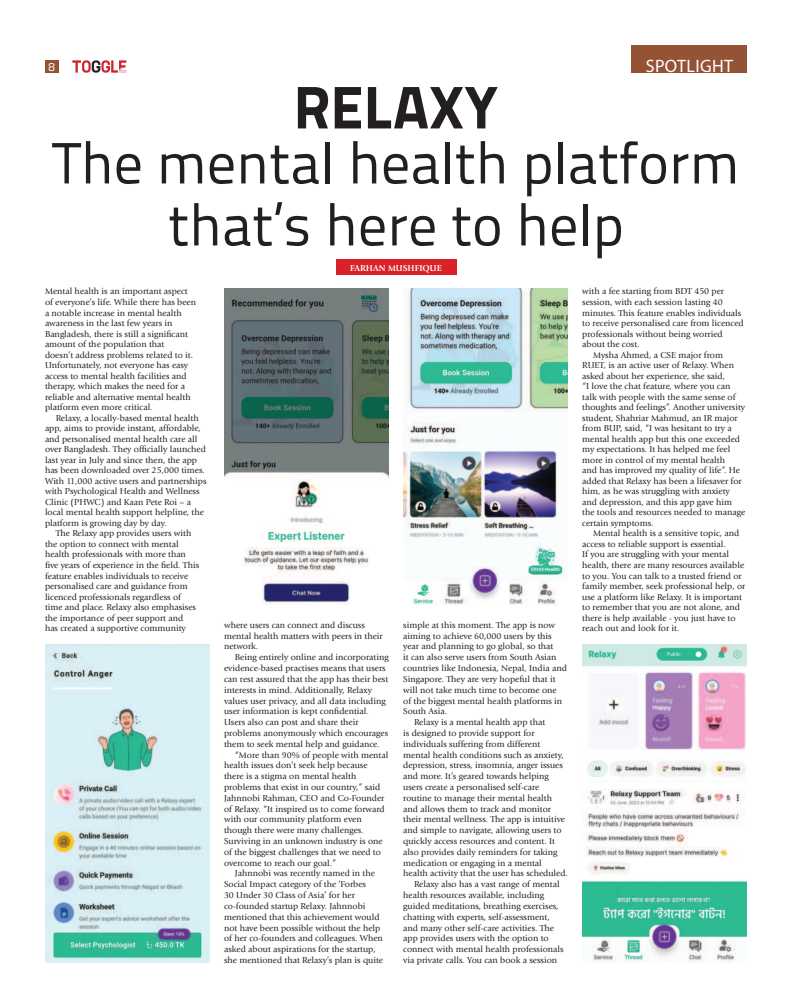
<style>
.page{position:relative;width:792px;height:1008px;background:#fff}
.page>*{position:absolute;margin:0;border:0;box-sizing:border-box;transform-origin:0 0}
.t1{font:800 60px "Titillium Text 22 L";color:#231f20}
.t2{font:58px/62px "Titillium Text 22 L";color:#231f20;text-align:center}
.t3{font:18px "Myriad Pro";letter-spacing:.02em;color:#fff}
.t4{font:12px "Titillium Text 22 L";color:#fff}
.t5{font:9px/10.8px "Giovanni Std";color:#231f20}
.t6{font:700 9px "Giovanni Std";color:#fff}
</style>
<div class="page">
<svg style="left:72px;top:60px;width:54px;height:13px"></svg>
<div style="left:45px;top:60px;width:14px;height:13px;background:#955336"></div>
<div style="left:632px;top:45px;width:115px;height:27px;background:#955336"></div>
<img style="left:224px;top:288px;width:165px;height:317px">
<img style="left:45px;top:645px;width:165px;height:318px">
<img style="left:403px;top:288px;width:165px;height:317px">
<img style="left:582px;top:645px;width:165px;height:318px">
<div style="left:336px;top:260px;width:120px;height:15px;background:#da2128"></div>
<h3 class="t4" style="left:49px;top:62px;width:8px">68</h3>
<h3 class="t3" style="left:646px;top:56px;width:89px">SPOTLIGHT</h3>
<h1 class="t1" style="left:294px;top:73px;width:206px">RELAXY</h1>
<h2 class="t2" style="left:52px;top:137px;width:689px">The mental health platform that’s here to help</h2>
<p class="t6" style="left:350px;top:264px;width:93px">FARHAN MUSHFIQUE</p>
<p class="t5" style="left:45px;top:287px;width:153px;line-height:10.5px">Mental health is an important aspect of everyone’s life. While there has been a notable increase in mental health awareness in the last few years in Bangladesh, there is still a significant amount of the population that<br>doesn’t address problems related to it.<br>Unfortunately, not everyone has easy access to mental health facilities and therapy, which makes the need for a reliable and alternative mental health platform even more critical.</p>
<p class="t5" style="left:56px;top:413px;width:144px">Relaxy, a locally-based mental health</p>
<p class="t5" style="left:45px;top:424px;width:157px">app, aims to provide instant, affordable,</p>
<p class="t5" style="left:45px;top:434px;width:154px">and personalised mental health care all</p>
<p class="t5" style="left:45px;top:445px;width:162px">over Bangladesh. They officially launched</p>
<p class="t5" style="left:45px;top:455px;width:154px">last year in July and since then, the app</p>
<p class="t5" style="left:45px;top:466px;width:161px">has been downloaded over 25,000 times.</p>
<p class="t5" style="left:45px;top:476px;width:163px">With 11,000 active users and partnerships</p>
<p class="t5" style="left:45px;top:487px;width:156px">with Psychological Health and Wellness</p>
<p class="t5" style="left:45px;top:497px;width:148px">Clinic (PHWC) and Kaan Pete Roi – a</p>
<p class="t5" style="left:45px;top:508px;width:160px">local mental health support helpline, the</p>
<p class="t5" style="left:45px;top:518px;width:123px">platform is growing day by day.</p>
<p class="t5" style="left:56px;top:529px;width:137px">The Relaxy app provides users with</p>
<p class="t5" style="left:45px;top:539px;width:135px">the option to connect with mental</p>
<p class="t5" style="left:45px;top:550px;width:143px">health professionals with more than</p>
<p class="t5" style="left:45px;top:560px;width:156px">five years of experience in the field. This</p>
<p class="t5" style="left:45px;top:571px;width:145px">feature enables individuals to receive</p>
<p class="t5" style="left:45px;top:581px;width:144px">personalised care and guidance from</p>
<p class="t5" style="left:45px;top:592px;width:138px">licenced professionals regardless of</p>
<p class="t5" style="left:45px;top:602px;width:153px">time and place. Relaxy also emphasises</p>
<p class="t5" style="left:45px;top:613px;width:140px">the importance of peer support and</p>
<p class="t5" style="left:45px;top:624px;width:142px">has created a supportive community</p>
<p class="t5" style="left:224px;top:620px;width:160px">where users can connect and discuss mental health matters with peers in their network.</p>
<p class="t5" style="left:224px;top:653px;width:166px;text-indent:11px">Being entirely online and incorporating evidence-based practises means that users can rest assured that the app has their best interests in mind. Additionally, Relaxy values user privacy, and all data including user information is kept confidential.<br>Users also can post and share their problems anonymously which encourages them to seek mental help and guidance.</p>
<p class="t5" style="left:224px;top:750px;width:166px;text-indent:11px">“More than 90% of people with mental health issues don’t seek help because there is a stigma on mental health problems that exist in our country,” said Jahnnobi Rahman, CEO and Co-Founder of Relaxy. “It inspired us to come forward with our community platform even though there were many challenges.<br>Surviving in an unknown industry is one of the biggest challenges that we need to overcome to reach our goal.”</p>
<p class="t5" style="left:224px;top:869px;width:160px;text-indent:11px">Jahnnobi was recently named in the Social Impact category of the ‘Forbes<br>30 Under 30 Class of Asia’ for her co-founded startup Relaxy. Jahnnobi mentioned that this achievement would not have been possible without the help of her co-founders and colleagues. When asked about aspirations for the startup, she mentioned that Relaxy’s plan is quite</p>
<p class="t5" style="left:403px;top:620px;width:153px">simple at this moment. The app is now</p>
<p class="t5" style="left:403px;top:631px;width:150px">aiming to achieve 60,000 users by this</p>
<p class="t5" style="left:403px;top:642px;width:152px">year and planning to go global, so that</p>
<p class="t5" style="left:403px;top:653px;width:155px">it can also serve users from South Asian</p>
<p class="t5" style="left:403px;top:663px;width:165px">countries like Indonesia, Nepal, India and</p>
<p class="t5" style="left:403px;top:674px;width:154px">Singapore. They are very hopeful that it</p>
<p class="t5" style="left:403px;top:685px;width:155px">will not take much time to become one</p>
<p class="t5" style="left:403px;top:696px;width:160px">of the biggest mental health platforms in</p>
<p class="t5" style="left:403px;top:707px;width:45px">South Asia.</p>
<p class="t5" style="left:414px;top:718px;width:133px">Relaxy is a mental health app that</p>
<p class="t5" style="left:403px;top:728px;width:133px">is designed to provide support for</p>
<p class="t5" style="left:403px;top:739px;width:138px">individuals suffering from different</p>
<p class="t5" style="left:403px;top:750px;width:162px">mental health conditions such as anxiety,</p>
<p class="t5" style="left:403px;top:761px;width:161px">depression, stress, insomnia, anger issues</p>
<p class="t5" style="left:403px;top:772px;width:147px">and more. It’s geared towards helping</p>
<p class="t5" style="left:403px;top:782px;width:138px">users create a personalised self-care</p>
<p class="t5" style="left:403px;top:793px;width:150px">routine to manage their mental health</p>
<p class="t5" style="left:403px;top:804px;width:149px">and allows them to track and monitor</p>
<p class="t5" style="left:403px;top:815px;width:163px">their mental wellness. The app is intuitive</p>
<p class="t5" style="left:403px;top:826px;width:160px">and simple to navigate, allowing users to</p>
<p class="t5" style="left:403px;top:836px;width:153px">quickly access resources and content. It</p>
<p class="t5" style="left:403px;top:847px;width:156px">also provides daily reminders for taking</p>
<p class="t5" style="left:403px;top:858px;width:140px">medication or engaging in a mental</p>
<p class="t5" style="left:403px;top:869px;width:166px">health activity that the user has scheduled.</p>
<p class="t5" style="left:414px;top:880px;width:147px">Relaxy also has a vast range of mental</p>
<p class="t5" style="left:403px;top:891px;width:142px">health resources available, including</p>
<p class="t5" style="left:403px;top:901px;width:157px">guided meditations, breathing exercises,</p>
<p class="t5" style="left:403px;top:912px;width:148px">chatting with experts, self-assessment,</p>
<p class="t5" style="left:403px;top:923px;width:152px">and many other self-care activities. The</p>
<p class="t5" style="left:403px;top:934px;width:147px">app provides users with the option to</p>
<p class="t5" style="left:403px;top:945px;width:162px">connect with mental health professionals</p>
<p class="t5" style="left:403px;top:955px;width:155px">via private calls. You can book a session</p>
<p class="t5" style="left:582px;top:287px;width:143px">with a fee starting from BDT 450 per</p>
<p class="t5" style="left:582px;top:297px;width:142px">session, with each session lasting 40</p>
<p class="t5" style="left:582px;top:308px;width:161px">minutes. This feature enables individuals</p>
<p class="t5" style="left:582px;top:318px;width:163px">to receive personalised care from licenced</p>
<p class="t5" style="left:582px;top:329px;width:142px">professionals without being worried</p>
<p class="t5" style="left:582px;top:339px;width:59px">about the cost.</p>
<p class="t5" style="left:593px;top:350px;width:131px">Mysha Ahmed, a CSE major from</p>
<p class="t5" style="left:582px;top:361px;width:153px">RUET, is an active user of Relaxy. When</p>
<p class="t5" style="left:582px;top:371px;width:144px">asked about her experience, she said,</p>
<p class="t5" style="left:582px;top:382px;width:150px">“I love the chat feature, where you can</p>
<p class="t5" style="left:582px;top:392px;width:155px">talk with people with the same sense of</p>
<p class="t5" style="left:582px;top:403px;width:165px">thoughts and feelings”. Another university</p>
<p class="t5" style="left:582px;top:413px;width:157px">student, Shahriar Mahmud, an IR major</p>
<p class="t5" style="left:582px;top:424px;width:151px">from BUP, said, “I was hesitant to try a</p>
<p class="t5" style="left:582px;top:434px;width:159px">mental health app but this one exceeded</p>
<p class="t5" style="left:582px;top:445px;width:150px">my expectations. It has helped me feel</p>
<p class="t5" style="left:582px;top:455px;width:144px">more in control of my mental health</p>
<p class="t5" style="left:582px;top:466px;width:159px">and has improved my quality of life”. He</p>
<p class="t5" style="left:582px;top:476px;width:161px">added that Relaxy has been a lifesaver for</p>
<p class="t5" style="left:582px;top:487px;width:149px">him, as he was struggling with anxiety</p>
<p class="t5" style="left:582px;top:497px;width:151px">and depression, and this app gave him</p>
<p class="t5" style="left:582px;top:508px;width:164px">the tools and resources needed to manage</p>
<p class="t5" style="left:582px;top:518px;width:73px">certain symptoms.</p>
<p class="t5" style="left:593px;top:529px;width:148px">Mental health is a sensitive topic, and</p>
<p class="t5" style="left:582px;top:539px;width:145px">access to reliable support is essential.</p>
<p class="t5" style="left:582px;top:550px;width:148px">If you are struggling with your mental</p>
<p class="t5" style="left:582px;top:560px;width:163px">health, there are many resources available</p>
<p class="t5" style="left:582px;top:571px;width:161px">to you. You can talk to a trusted friend or</p>
<p class="t5" style="left:582px;top:581px;width:165px">family member, seek professional help, or</p>
<p class="t5" style="left:582px;top:592px;width:161px">use a platform like Relaxy. It is important</p>
<p class="t5" style="left:582px;top:602px;width:159px">to remember that you are not alone, and</p>
<p class="t5" style="left:582px;top:613px;width:155px">there is help available - you just have to</p>
<p class="t5" style="left:582px;top:624px;width:99px">reach out and look for it.</p>
</div>
